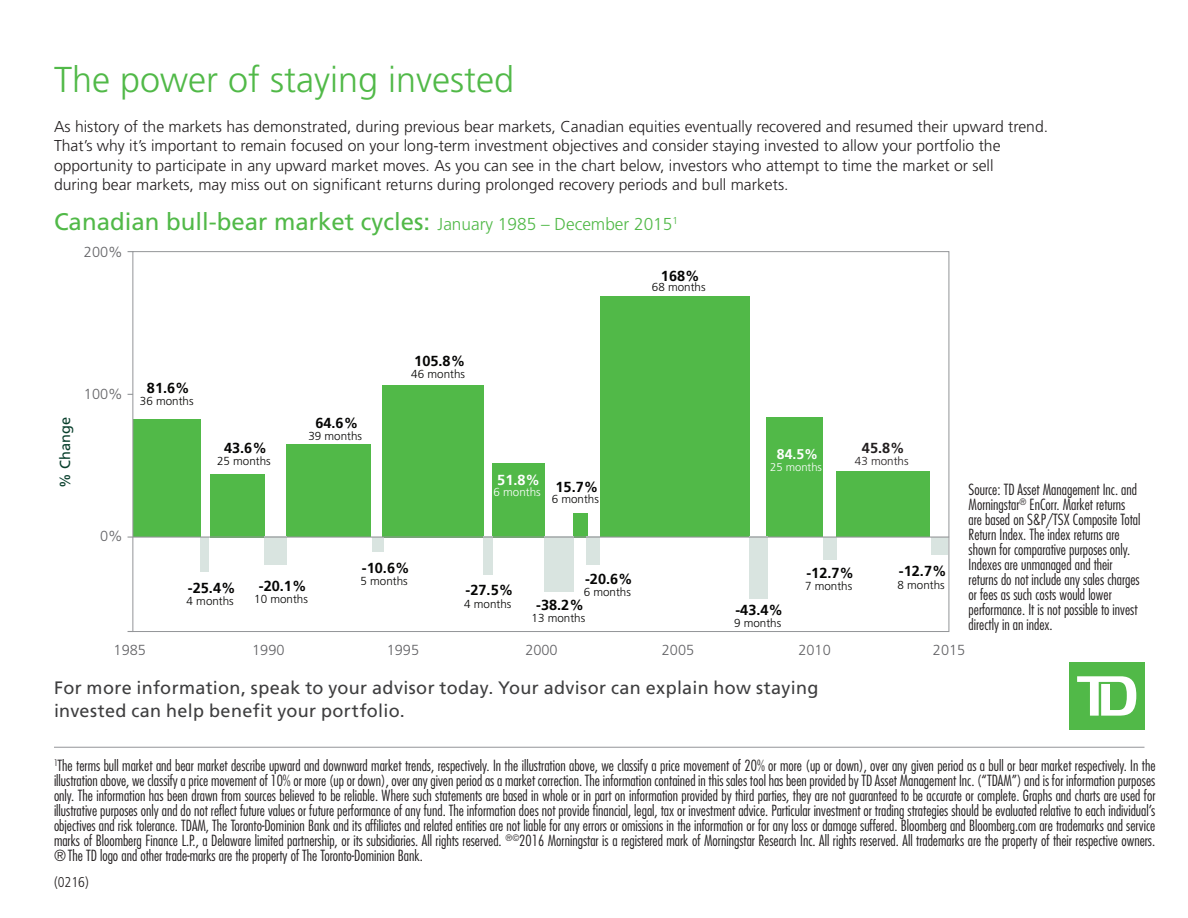
<style>
.page{position:relative;width:1188px;height:918px;background:#fff}
.page>*{position:absolute;margin:0;border:0;box-sizing:border-box;transform-origin:0 0}
.Main_Header{font:300 36px "Frutiger LT Std";color:#51b948}
.Sub_Header{font:24px "Frutiger LT Std";color:#51b948}
.t1{font:18px/22.5px "Frutiger LT Std";letter-spacing:.02em;color:#3e3e3f}
.Body{font:300 15.75px/19.5px "Frutiger LT Std";color:#231f20}
.Legal_Text{font:300 condensed 15px/15px "Futura Std";color:#231f20;text-align:justify}
.t2{font:700 14.55px "Frutiger LT Std";color:#050504}
.t3{font:300 14.55px "Frutiger LT Std";color:#636366}
.t4{font:14.55px "Frutiger LT Std";color:#073e2b}
.t5{font:700 14.55px "Frutiger LT Std";color:#fff}
.t6{font:700 14.55px "Frutiger LT Std";color:#231f20}
.t7{font:300 condensed 14.25px "Frutiger LT Std";color:#231f20}
.t8{font:700 14.1px "Frutiger LT Std";color:#fff}
.t9{font:300 11.7px "Frutiger LT Std";color:#050504}
.t10{font:300 11.7px "Frutiger LT Std";color:#231f20}
.t11{font:300 11.7px "Frutiger LT Std";color:#fff}
.t12{font:300 11.25px "Frutiger LT Std";color:#fff}
.s1{font-weight:300;font-size:17.25px}
</style>
<div class="page">
<div style="left:837px;top:471px;width:93px;height:65px;background:#51b948"></div>
<div style="left:133px;top:420px;width:67px;height:117px;background:#51b948"></div>
<div style="left:211px;top:474px;width:54px;height:64px;background:#51b948"></div>
<div style="left:287px;top:444px;width:84px;height:93px;background:#51b948"></div>
<div style="left:383px;top:385px;width:101px;height:153px;background:#51b948"></div>
<div style="left:492px;top:463px;width:53px;height:75px;background:#51b948"></div>
<div style="left:573px;top:513px;width:15px;height:25px;background:#51b948"></div>
<div style="left:600px;top:297px;width:150px;height:240px;background:#51b948"></div>
<div style="left:767px;top:417px;width:56px;height:120px;background:#51b948"></div>
<div style="left:201px;top:538px;width:7px;height:34px;background:#d9e4e0"></div>
<div style="left:264px;top:537px;width:23px;height:28px;background:#d9e4e0"></div>
<div style="left:372px;top:538px;width:11px;height:14px;background:#d9e4e0"></div>
<div style="left:484px;top:537px;width:8px;height:37px;background:#d9e4e0"></div>
<div style="left:545px;top:537px;width:29px;height:55px;background:#d9e4e0"></div>
<div style="left:587px;top:537px;width:12px;height:27px;background:#d9e4e0"></div>
<div style="left:749px;top:536px;width:19px;height:63px;background:#d9e4e0"></div>
<div style="left:824px;top:537px;width:13px;height:23px;background:#d9e4e0"></div>
<div style="left:932px;top:537px;width:16px;height:18px;background:#d9e4e0"></div>
<hr style="left:128px;top:537px;width:821px;height:1px;background:#939598">
<div style="left:1069px;top:662px;width:76px;height:68px;background:#51b948"></div>
<svg style="left:1077px;top:676px;width:59px;height:40px"></svg>
<hr style="left:54px;top:747px;width:1090px;height:1px;background:#939598">
<p class="Main_Header" style="left:54px;top:59px;width:462px">The power of staying invested</p>
<p class="Body" style="left:54px;top:117px;width:996px">As history of the markets has demonstrated, during previous bear markets, Canadian equities eventually recovered and resumed their upward trend.<br>That’s why it’s important to remain focused on your long-term investment objectives and consider staying invested to allow your portfolio the opportunity to participate in any upward market moves. As you can see in the chart below, investors who attempt to time the market or sell<br>during bear markets, may miss out on significant returns during prolonged recovery periods and bull markets.</p>
<p class="Sub_Header" style="left:54px;top:207px;width:626px">Canadian bull-bear market cycles: <span class="s1">January 1985 – December 2015</span><sup>1</sup></p>
<p class="t3" style="left:84px;top:243px;width:40px">200%</p>
<p class="t2" style="left:661px;top:267px;width:40px">168%</p>
<p class="t9" style="left:652px;top:281px;width:55px">68 months</p>
<p class="t4" style="left:57px;top:488px;width:72px;rotate:-90deg">% Change</p>
<p class="t3" style="left:84px;top:386px;width:40px">100%</p>
<p class="t3" style="left:100px;top:528px;width:24px">0%</p>
<p class="t2" style="left:147px;top:379px;width:44px">81.6%</p>
<p class="t9" style="left:140px;top:395px;width:55px">36 months</p>
<p class="t2" style="left:224px;top:439px;width:44px">43.6%</p>
<p class="t9" style="left:217px;top:455px;width:55px">25 months</p>
<p class="t2" style="left:315px;top:414px;width:44px">64.6%</p>
<p class="t9" style="left:308px;top:430px;width:55px">39 months</p>
<p class="t2" style="left:414px;top:352px;width:52px">105.8%</p>
<p class="t9" style="left:411px;top:367px;width:55px">46 months</p>
<p class="t5" style="left:497px;top:472px;width:44px">51.8%</p>
<p class="t11" style="left:494px;top:486px;width:49px">6 months</p>
<p class="t2" style="left:556px;top:479px;width:44px">15.7%</p>
<p class="t9" style="left:552px;top:492px;width:49px">6 months</p>
<p class="t2" style="left:188px;top:579px;width:49px">-25.4%</p>
<p class="t9" style="left:187px;top:594px;width:49px">4 months</p>
<p class="t2" style="left:259px;top:578px;width:49px">-20.1%</p>
<p class="t9" style="left:254px;top:593px;width:55px">10 months</p>
<p class="t2" style="left:362px;top:559px;width:49px">-10.6%</p>
<p class="t9" style="left:361px;top:574px;width:49px">5 months</p>
<p class="t2" style="left:466px;top:582px;width:49px">-27.5%</p>
<p class="t9" style="left:464px;top:597px;width:49px">4 months</p>
<p class="t2" style="left:585px;top:570px;width:49px">-20.6%</p>
<p class="t9" style="left:584px;top:585px;width:49px">6 months</p>
<p class="t2" style="left:536px;top:596px;width:49px">-38.2%</p>
<p class="t9" style="left:532px;top:612px;width:55px">13 months</p>
<p class="t8" style="left:777px;top:446px;width:43px">84.5%</p>
<p class="t12" style="left:770px;top:461px;width:53px">25 months</p>
<p class="t6" style="left:862px;top:439px;width:44px">45.8%</p>
<p class="t10" style="left:855px;top:454px;width:55px">43 months</p>
<p class="t2" style="left:735px;top:601px;width:49px">-43.4%</p>
<p class="t9" style="left:734px;top:616px;width:49px">9 months</p>
<p class="t2" style="left:806px;top:564px;width:49px">-12.7%</p>
<p class="t9" style="left:805px;top:579px;width:49px">7 months</p>
<p class="t2" style="left:899px;top:563px;width:49px">-12.7%</p>
<p class="t9" style="left:898px;top:578px;width:49px">8 months</p>
<p class="Legal_Text" style="left:969px;top:482px;width:173px;text-align:left">Source: TD Asset Management Inc. and Morningstar<sup>®</sup> EnCorr. Market returns are based on S&amp;P/TSX Composite Total Return Index. The index returns are shown for comparative purposes only.<br>Indexes are unmanaged and their returns do not include any sales charges or fees as such costs would lower performance. It is not possible to invest directly in an index.</p>
<p class="t3" style="left:114px;top:641px;width:34px">1985</p>
<p class="t3" style="left:252px;top:641px;width:34px">1990</p>
<p class="t3" style="left:387px;top:641px;width:34px">1995</p>
<p class="t3" style="left:525px;top:641px;width:34px">2000</p>
<p class="t3" style="left:662px;top:641px;width:34px">2005</p>
<p class="t3" style="left:798px;top:641px;width:34px">2010</p>
<p class="t3" style="left:933px;top:641px;width:34px">2015</p>
<p class="t1" style="left:54px;top:677px;width:766px">For more information, speak to your advisor today. Your advisor can explain how staying invested can help benefit your portfolio.</p>
<p class="Legal_Text" style="left:54px;top:758px;width:1103px"><sup>1</sup>The terms bull market and bear market describe upward and downward market trends, respectively. In the illustration above, we classify a price movement of 20% or more (up or down), over any given period as a bull or bear market respectively. In the illustration above, we classify a price movement of 10% or more (up or down), over any given period as a market correction. The information contained in this sales tool has been provided by TD Asset Management Inc. (“TDAM”) and is for information purposes only. The information has been drawn from sources believed to be reliable. Where such statements are based in whole or in part on information provided by third parties, they are not guaranteed to be accurate or complete. Graphs and charts are used for illustrative purposes only and do not reflect future values or future performance of any fund. The information does not provide financial, legal, tax or investment advice. Particular investment or trading strategies should be evaluated relative to each individual’s objectives and risk tolerance. TDAM, The Toronto-Dominion Bank and its affiliates and related entities are not liable for any errors or omissions in the information or for any loss or damage suffered. Bloomberg and Bloomberg.com are trademarks and service marks of Bloomberg Finance L.P., a Delaware limited partnership, or its subsidiaries. All rights reserved. <sup>®©</sup>2016 Morningstar is a registered mark of Morningstar Research Inc. All rights reserved. All trademarks are the property of their respective owners. ®The TD logo and other trade-marks are the property of The Toronto-Dominion Bank.</p>
<p class="t7" style="left:54px;top:874px;width:36px">(0216)</p>
</div>
